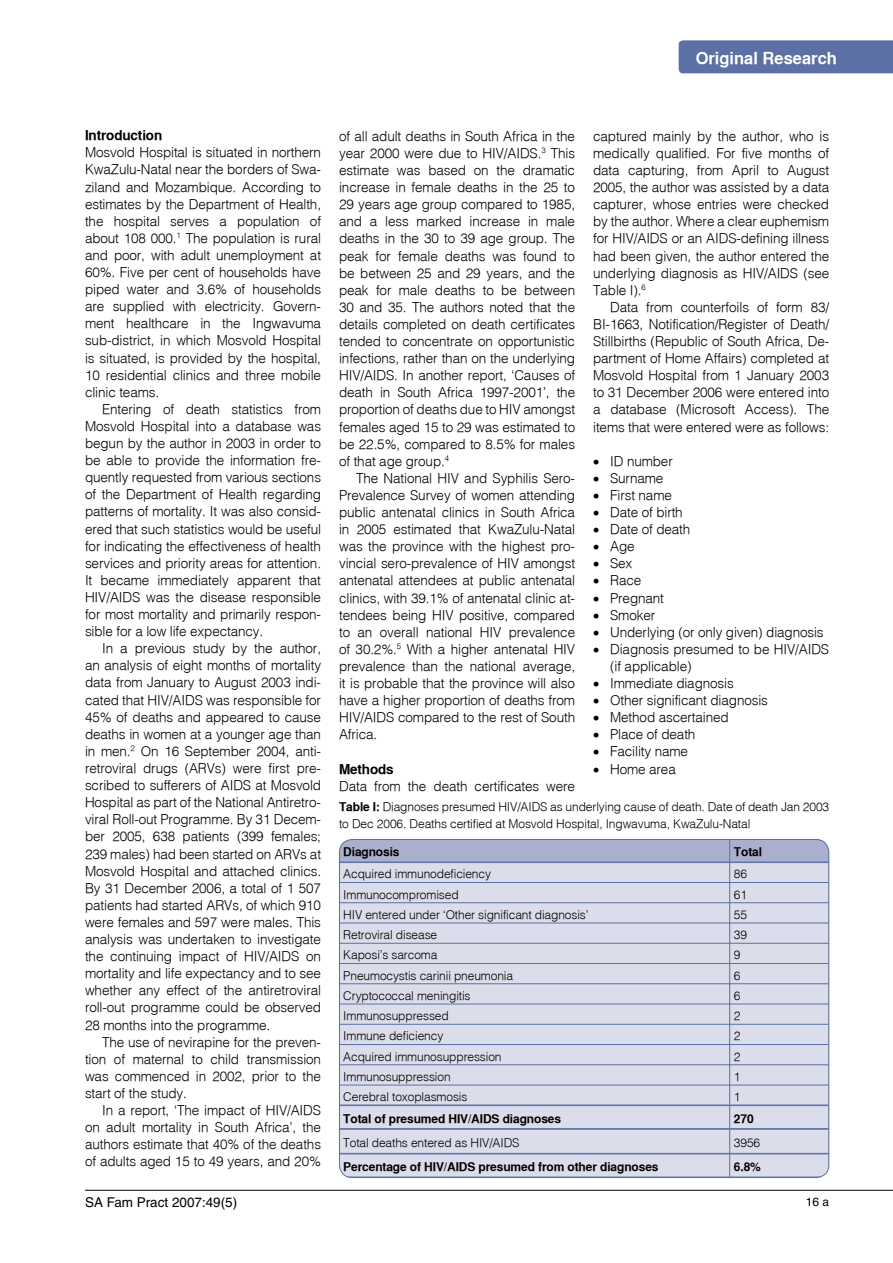
<style>
.page{position:relative;width:893px;height:1263px;background:#fff}
.page>*{position:absolute;margin:0;border:0;box-sizing:border-box;transform-origin:0 0}
.t1{font:700 16.5px "Helveticabold";color:#fff}
.t2{font:300 13.5px/17.1px "Helvetica";letter-spacing:-.01em;color:#000;text-align:justify}
.t3{font:13.5px "Helvetica";color:#000}
.heading_3{font:700 13.5px "Helveticabold";letter-spacing:-.01em;color:#000}
.t4{font:300 12px/16.5px "Helvetica";letter-spacing:-.01em;color:#000}
.t5{font:700 12px "Helveticabold";letter-spacing:-.01em;color:#000}
.t6{font:12px "Helvetica";color:#000}
.s1{font-family:"Helveticabold";font-weight:700}
</style>
<div class="page">
<hr style="left:85px;top:1190px;width:808px;height:1px;background:#000">
<div style="left:679px;top:40px;width:214px;height:33px;background:#5c70a5"></div>
<hr style="left:339px;top:1177px;width:391px;height:1px;background:#5c70a5">
<hr style="left:730px;top:1177px;width:99px;height:1px;background:#5c70a5">
<svg style="left:339px;top:839px;width:491px;height:338px;background:#d1d3e4"></svg>
<p class="t1" style="left:696px;top:49px;width:143px">Original Research</p>
<p class="heading_3" style="left:85px;top:128px;width:79px">Introduction</p>
<p class="t2" style="left:85px;top:144px;width:238px">Mosvold Hospital is situated in northern KwaZulu-Natal near the borders of Swa&shy;ziland and Mozambique. According to estimates by the Department of Health, the hospital serves a population of about 108 000.<sup>1</sup> The population is rural and poor, with adult unemployment at 60%. Five per cent of households have piped water and 3.6% of households are supplied with electricity. Govern&shy;ment healthcare in the Ingwavuma sub-district, in which Mosvold Hospital is situated, is provided by the hospital, 10 residential clinics and three mobile clinic teams.</p>
<p class="t2" style="left:85px;top:400px;width:238px;text-indent:17px">Entering of death statistics from Mosvold Hospital into a database was begun by the author in 2003 in order to be able to provide the information fre&shy;quently requested from various sections of the Department of Health regarding patterns of mortality. It was also consid&shy;ered that such statistics would be useful for indicating the effectiveness of health services and priority areas for attention.<br>It became immediately apparent that HIV/AIDS was the disease responsible for most mortality and primarily respon&shy;sible for a low life expectancy.</p>
<p class="t2" style="left:85px;top:639px;width:238px;text-indent:17px">In a previous study by the author, an analysis of eight months of mortality data from January to August 2003 indi&shy;cated that HIV/AIDS was responsible for 45% of deaths and appeared to cause deaths in women at a younger age than in men.<sup>2</sup> On 16 September 2004, anti&shy;retroviral drugs (ARVs) were first pre&shy;scribed to sufferers of AIDS at Mosvold Hospital as part of the National Antiretro&shy;viral Roll-out Programme. By 31 Decem&shy;ber 2005, 638 patients (399 females; 239 males) had been started on ARVs at Mosvold Hospital and attached clinics.<br>By 31 December 2006, a total of 1 507 patients had started ARVs, of which 910 were females and 597 were males. This analysis was undertaken to investigate the continuing impact of HIV/AIDS on mortality and life expectancy and to see whether any effect of the antiretroviral roll-out programme could be observed 28 months into the programme.</p>
<p class="t2" style="left:85px;top:1033px;width:238px;text-indent:17px">The use of nevirapine for the preven&shy;tion of maternal to child transmission was commenced in 2002, prior to the start of the study.</p>
<p class="t2" style="left:85px;top:1101px;width:238px;text-indent:17px">In a report, ‘The impact of HIV/AIDS on adult mortality in South Africa’, the authors estimate that 40% of the deaths of adults aged 15 to 49 years, and 20%</p>
<p class="t2" style="left:339px;top:127px;width:238px">of all adult deaths in South Africa in the year 2000 were due to HIV/AIDS.<sup>3</sup> This estimate was based on the dramatic increase in female deaths in the 25 to 29 years age group compared to 1985, and a less marked increase in male deaths in the 30 to 39 age group. The peak for female deaths was found to be between 25 and 29 years, and the peak for male deaths to be between 30 and 35. The authors noted that the details completed on death certificates tended to concentrate on opportunistic infections, rather than on the underlying HIV/AIDS. In another report, ‘Causes of death in South Africa 1997-2001’, the proportion of deaths due to HIV amongst females aged 15 to 29 was estimated to be 22.5%, compared to 8.5% for males of that age group.<sup>4</sup></p>
<p class="t2" style="left:339px;top:469px;width:238px;text-indent:17px">The National HIV and Syphilis Sero-Prevalence Survey of women attending public antenatal clinics in South Africa in 2005 estimated that KwaZulu-Natal was the province with the highest pro&shy;vincial sero-prevalence of HIV amongst antenatal attendees at public antenatal clinics, with 39.1% of antenatal clinic at&shy;tendees being HIV positive, compared to an overall national HIV prevalence of 30.2%.<sup>5</sup> With a higher antenatal HIV prevalence than the national average, it is probable that the province will also have a higher proportion of deaths from HIV/AIDS compared to the rest of South Africa.</p>
<p class="heading_3" style="left:339px;top:761px;width:56px">Methods</p>
<p class="t2" style="left:339px;top:777px;width:238px">Data from the death certificates were</p>
<p class="t2" style="left:593px;top:127px;width:238px">captured mainly by the author, who is medically qualified. For five months of data capturing, from April to August 2005, the author was assisted by a data capturer, whose entries were checked by the author. Where a clear euphemism for HIV/AIDS or an AIDS-defining illness had been given, the author entered the underlying diagnosis as HIV/AIDS (see Table I).<sup>6</sup></p>
<p class="t2" style="left:593px;top:298px;width:238px;text-indent:17px">Data from counterfoils of form 83/ BI-1663, Notification/Register of Death/ Stillbirths (Republic of South Africa, De&shy;partment of Home Affairs) completed at Mosvold Hospital from 1 January 2003 to 31 December 2006 were entered into a database (Microsoft Access). The items that were entered were as follows:</p>
<p class="t2" style="left:593px;top:452px;width:81px">• ID number</p>
<p class="t2" style="left:593px;top:469px;width:72px">• Surname</p>
<p class="t2" style="left:593px;top:486px;width:80px">• First name</p>
<p class="t2" style="left:593px;top:503px;width:91px">• Date of birth</p>
<p class="t2" style="left:593px;top:520px;width:99px">• Date of death</p>
<p class="t2" style="left:593px;top:537px;width:43px">• Age</p>
<p class="t2" style="left:593px;top:555px;width:41px">• Sex</p>
<p class="t2" style="left:593px;top:572px;width:50px">• Race</p>
<p class="t2" style="left:593px;top:589px;width:72px">• Pregnant</p>
<p class="t2" style="left:593px;top:606px;width:64px">• Smoker</p>
<p class="t2" style="left:593px;top:623px;width:232px">• Underlying (or only given) diagnosis</p>
<p class="t2" style="left:610px;top:640px;width:221px;text-indent:-17px">• Diagnosis presumed to be HIV/AIDS (if applicable)</p>
<p class="t2" style="left:593px;top:674px;width:142px">• Immediate diagnosis</p>
<p class="t2" style="left:593px;top:691px;width:176px">• Other significant diagnosis</p>
<p class="t2" style="left:593px;top:708px;width:137px">• Method ascertained</p>
<p class="t2" style="left:593px;top:726px;width:104px">• Place of death</p>
<p class="t2" style="left:593px;top:743px;width:96px">• Facility name</p>
<p class="t2" style="left:593px;top:760px;width:84px">• Home area</p>
<p class="t4" style="left:339px;top:798px;width:492px"><span class="s1">Table I:</span> Diagnoses presumed HIV/AIDS as underlying cause of death. Date of death Jan 2003 to Dec 2006. Deaths certified at Mosvold Hospital, Ingwavuma, KwaZulu-Natal</p>
<p class="t5" style="left:343px;top:845px;width:58px">Diagnosis</p>
<p class="t5" style="left:734px;top:845px;width:30px">Total</p>
<p class="t4" style="left:343px;top:865px;width:149px">Acquired immunodeficiency</p>
<p class="t4" style="left:734px;top:865px;width:15px">86</p>
<p class="t4" style="left:343px;top:886px;width:117px">Immunocompromised</p>
<p class="t4" style="left:734px;top:886px;width:15px">61</p>
<p class="t4" style="left:343px;top:906px;width:247px">HIV entered under ‘Other significant diagnosis’</p>
<p class="t4" style="left:734px;top:906px;width:15px">55</p>
<p class="t4" style="left:343px;top:926px;width:95px">Retroviral disease</p>
<p class="t4" style="left:734px;top:926px;width:15px">39</p>
<p class="t4" style="left:343px;top:946px;width:96px">Kaposi’s sarcoma</p>
<p class="t4" style="left:734px;top:946px;width:8px">9</p>
<p class="t4" style="left:343px;top:967px;width:171px">Pneumocystis carinii pneumonia</p>
<p class="t4" style="left:734px;top:967px;width:8px">6</p>
<p class="t4" style="left:343px;top:987px;width:129px">Cryptococcal meningitis</p>
<p class="t4" style="left:734px;top:987px;width:8px">6</p>
<p class="t4" style="left:343px;top:1007px;width:107px">Immunosuppressed</p>
<p class="t4" style="left:734px;top:1007px;width:8px">2</p>
<p class="t4" style="left:343px;top:1027px;width:102px">Immune deficiency</p>
<p class="t4" style="left:734px;top:1027px;width:8px">2</p>
<p class="t4" style="left:343px;top:1048px;width:160px">Acquired immunosuppression</p>
<p class="t4" style="left:734px;top:1048px;width:8px">2</p>
<p class="t4" style="left:343px;top:1068px;width:109px">Immunosuppression</p>
<p class="t4" style="left:734px;top:1068px;width:8px">1</p>
<p class="t4" style="left:343px;top:1088px;width:126px">Cerebral toxoplasmosis</p>
<p class="t4" style="left:734px;top:1088px;width:8px">1</p>
<p class="t5" style="left:343px;top:1111px;width:219px">Total of presumed HIV/AIDS diagnoses</p>
<p class="t5" style="left:734px;top:1111px;width:21px">270</p>
<p class="t4" style="left:343px;top:1134px;width:178px">Total deaths entered as HIV/AIDS</p>
<p class="t4" style="left:734px;top:1134px;width:28px">3956</p>
<p class="t5" style="left:343px;top:1160px;width:317px">Percentage of HIV/AIDS presumed from other diagnoses</p>
<p class="t5" style="left:734px;top:1160px;width:28px">6.8%</p>
<p class="t3" style="left:85px;top:1194px;width:154px">SA Fam Pract 2007:49(5)</p>
<p class="t6" style="left:806px;top:1194px;width:25px">16 a</p>
</div>
